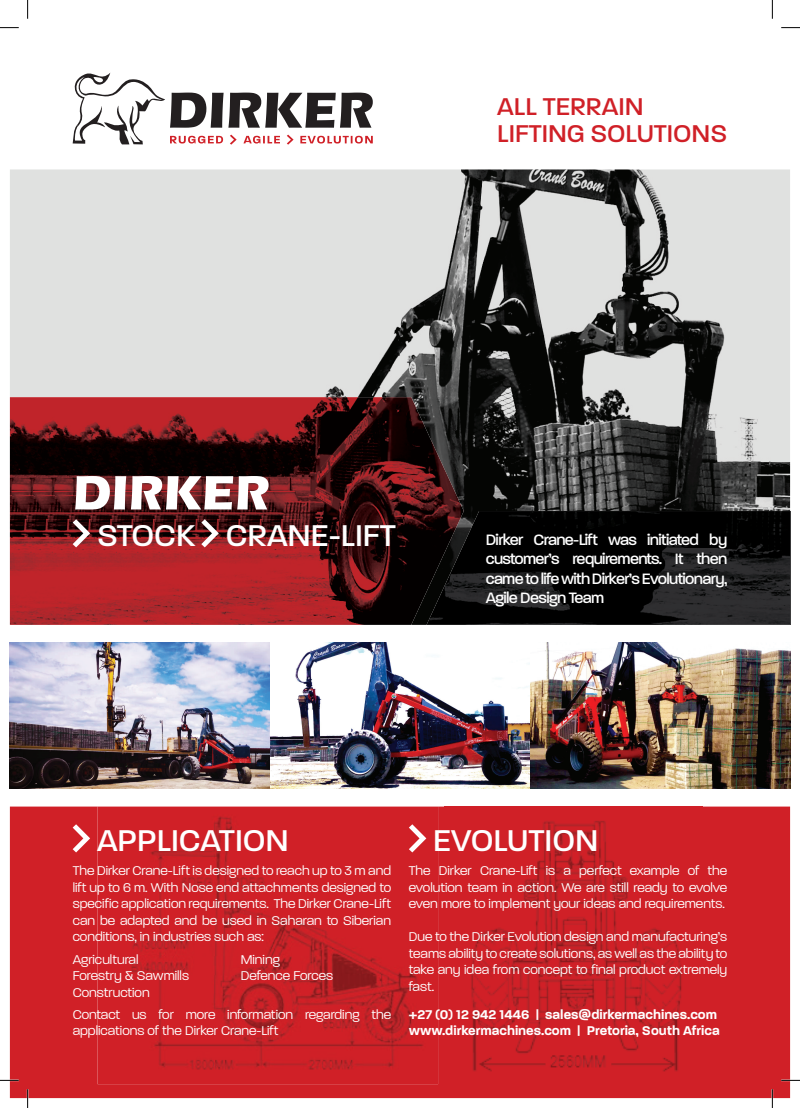
<style>
.page{position:relative;width:800px;height:1108px;background:#fff}
.page>*{position:absolute;margin:0;border:0;box-sizing:border-box;transform-origin:0 0}
.t1{font:700 50px "Eras ITC";color:#fff}
.t2{font:500 32.5px "Paralucent";color:#fff}
.t3{font:500 26.25px/26.5px "Paralucent";color:#d02027}
.t4{font:500 16.25px/19.5px "Paralucent";letter-spacing:-.04em;color:#fff;text-align:justify}
.t5{font:300 13.75px/16.5px "Paralucent";color:#fff;text-align:justify}
.t6{font:600 13.75px/16.5px "Paralucent";color:#fff}
</style>
<div class="page">
<div style="left:10px;top:806px;width:779px;height:292px;background:#d02027"></div>
<img style="left:98px;top:806px;width:340px;height:278px">
<img style="left:444px;top:806px;width:258px;height:278px">
<svg style="left:72px;top:72px;width:300px;height:73px"></svg>
<img style="left:10px;top:642px;width:779px;height:147px">
<img style="left:10px;top:169px;width:779px;height:342px">
<svg style="left:73px;top:824px;width:17px;height:28px"></svg>
<svg style="left:409px;top:824px;width:17px;height:28px"></svg>
<img style="left:10px;top:397px;width:453px;height:228px">
<svg style="left:201px;top:519px;width:18px;height:28px"></svg>
<svg style="left:73px;top:519px;width:17px;height:28px"></svg>
<img style="left:426px;top:511px;width:363px;height:114px">
<svg style="left:0;top:27px;width:19px;height:1px"></svg>
<svg style="left:781px;top:27px;width:18px;height:1px"></svg>
<svg style="left:0;top:1079px;width:19px;height:2px"></svg>
<svg style="left:781px;top:1079px;width:18px;height:2px"></svg>
<svg style="left:27px;top:0;width:1px;height:19px"></svg>
<svg style="left:27px;top:1089px;width:1px;height:19px"></svg>
<svg style="left:771px;top:0;width:1px;height:19px"></svg>
<svg style="left:771px;top:1089px;width:1px;height:19px"></svg>
<h3 class="t3" style="left:497px;top:93px;width:231px">ALL TERRAIN<br>LIFTING SOLUTIONS</h3>
<h1 class="t1" style="left:73px;top:464px;width:199px">DIRKER</h1>
<h2 class="t2" style="left:97px;top:516px;width:300px">STOCK CRANE-LIFT</h2>
<p class="t4" style="left:485px;top:530px;width:243px">Dirker Crane-Lift was initiated by customer’s requirements. It then came to life with Dirker’s Evolutionary, Agile Design Team</p>
<h2 class="t2" style="left:97px;top:821px;width:193px">APPLICATION</h2>
<p class="t5" style="left:73px;top:862px;width:320px">The Dirker Crane-Lift is designed to reach up to 3 m and lift up to 6 m. With Nose end attachments designed to specific application requirements. The Dirker Crane-Lift can be adapted and be used in Saharan to Siberian conditions, in industries such as:</p>
<h2 class="t2" style="left:433px;top:821px;width:167px">EVOLUTION</h2>
<p class="t5" style="left:409px;top:862px;width:320px">The Dirker Crane-Lift is a perfect example of the evolution team in action. We are still ready to evolve even more to implement your ideas and requirements.</p>
<p class="t5" style="left:409px;top:928px;width:320px">Due to the Dirker Evolution design and manufacturing’s teams ability to create solutions, as well as the ability to take any idea from concept to final product extremely fast.</p>
<p class="t5" style="left:73px;top:951px;width:118px;text-align:left">Agricultural<br>Forestry &amp; Sawmills<br>Construction</p>
<p class="t5" style="left:241px;top:951px;width:94px">Mining<br>Defence Forces</p>
<p class="t5" style="left:73px;top:1006px;width:320px">Contact us for more information regarding the applications of the Dirker Crane-Lift</p>
<p class="t6" style="left:409px;top:1006px;width:312px">+27 (0) 12 942 1446 | sales@dirkermachines.com www.dirkermachines.com | Pretoria, South Africa</p>
</div>
